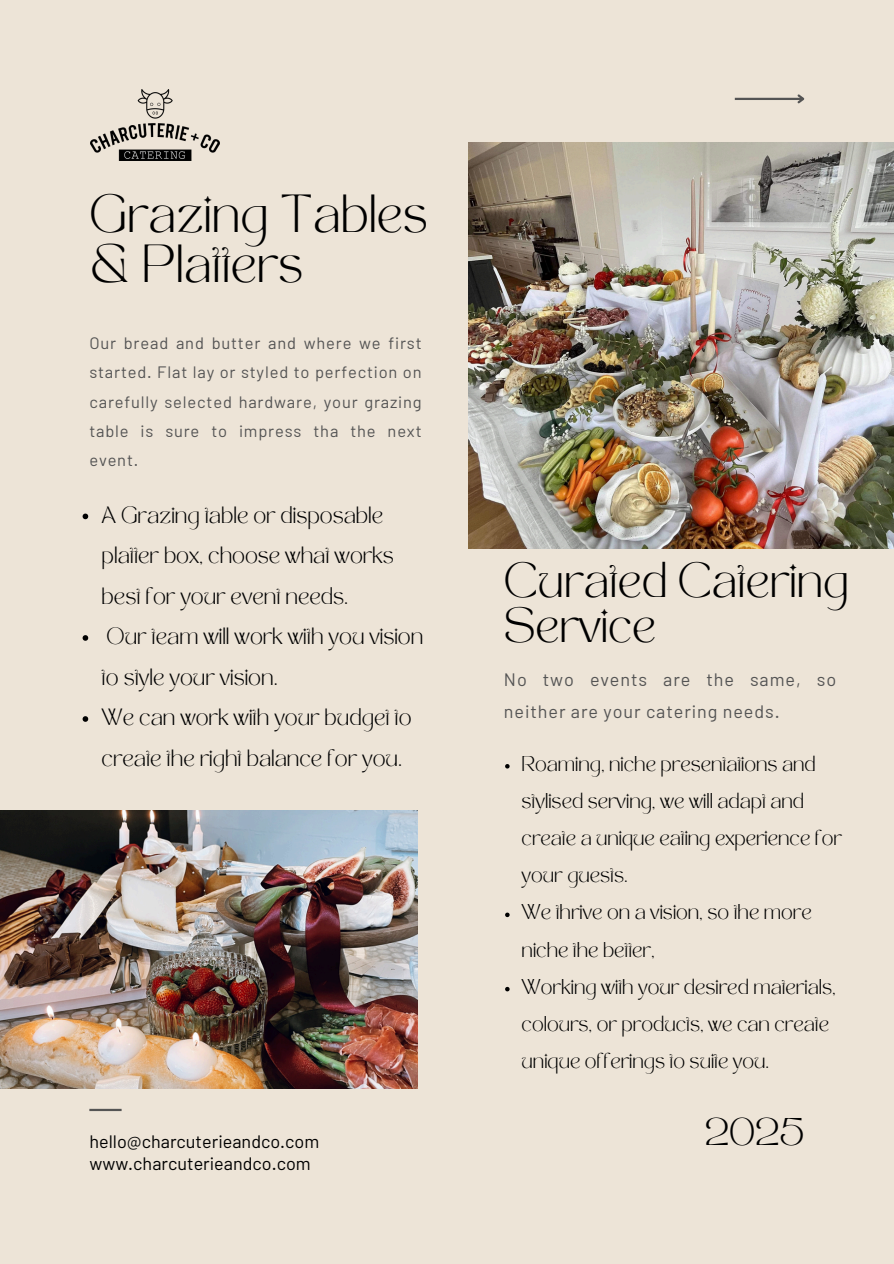
<style>
.page{position:relative;width:894px;height:1264px;background:#fff}
.page>*{position:absolute;margin:0;border:0;box-sizing:border-box;transform-origin:0 0}
.t1{font:37.5px/49.5px "TAN MONCHERI Regular";color:#000}
.t2{font:34.5px/45px "TAN MONCHERI Regular";color:#000}
.t3{font:27px "TAN MONCHERI Regular";color:#000}
.t4{font:18px/31.5px "Barlow";letter-spacing:.05em;color:#545454}
.t5{font:18px/21.3px "Barlow";color:#000}
.t6{font:16.5px "TAN MONCHERI Regular";color:#000}
.t7{font:16.5px/29.2px "Barlow";letter-spacing:.05em;color:#545454;text-align:justify}
.t8{font:15px "TAN MONCHERI Regular";color:#000}
</style>
<div class="page">
<div style="left:0;top:0;width:893px;height:1263px;background:#ede4d7"></div>
<img style="left:468px;top:142px;width:425px;height:406px">
<hr style="left:89px;top:1108px;width:33px;height:3px;background:#545454">
<hr style="left:734px;top:98px;width:68px;height:2px;background:#545454">
<svg style="left:795px;top:94px;width:10px;height:10px"></svg>
<img style="left:90px;top:89px;width:130px;height:71px">
<img style="left:0;top:810px;width:417px;height:278px">
<svg style="left:83px;top:513px;width:5px;height:6px"></svg>
<svg style="left:83px;top:635px;width:5px;height:5px"></svg>
<svg style="left:83px;top:716px;width:5px;height:5px"></svg>
<svg style="left:505px;top:764px;width:4px;height:4px"></svg>
<svg style="left:505px;top:912px;width:4px;height:5px"></svg>
<svg style="left:505px;top:986px;width:4px;height:5px"></svg>
<p class="t1" style="left:89px;top:195px;width:340px">Grazing Tables &amp; Platters</p>
<h3 class="t7" style="left:89px;top:328px;width:334px">Our bread and butter and where we first started. Flat lay or styled to perfection on carefully selected hardware, your grazing table is sure to impress tha the next event.</h3>
<p class="t6" style="left:102px;top:506px;width:283px">A Grazing table or disposable</p>
<p class="t6" style="left:102px;top:546px;width:294px">platter box, choose what works</p>
<p class="t6" style="left:102px;top:587px;width:248px">best for your event needs.</p>
<p class="t6" style="left:107px;top:627px;width:318px">Our team will work with you vision</p>
<p class="t6" style="left:102px;top:668px;width:177px">to style your vision.</p>
<p class="t6" style="left:102px;top:708px;width:311px">We can work with your budget to</p>
<p class="t6" style="left:102px;top:749px;width:302px">create the right balance for you.</p>
<p class="t5" style="left:89px;top:1130px;width:231px">hello@charcuterieandco.com www.charcuterieandco.com</p>
<h3 class="t2" style="left:504px;top:564px;width:346px">Curated Catering<br>Service</h3>
<p class="t4" style="left:504px;top:663px;width:333px">No two events are the same, so neither are your catering needs.</p>
<p class="t8" style="left:521px;top:755px;width:295px">Roaming, niche presentations and</p>
<p class="t8" style="left:521px;top:792px;width:284px">stylised serving, we will adapt and</p>
<p class="t8" style="left:521px;top:829px;width:322px">create a unique eating experience for</p>
<p class="t8" style="left:521px;top:866px;width:108px">your guests.</p>
<p class="t8" style="left:521px;top:904px;width:291px">We thrive on a vision, so the more</p>
<p class="t8" style="left:521px;top:941px;width:135px">niche the better,</p>
<h1 class="t8" style="left:521px;top:978px;width:315px">Working with your desired materials,</h1>
<h1 class="t8" style="left:521px;top:1015px;width:309px">colours, or products, we can create</h1>
<h1 class="t8" style="left:521px;top:1052px;width:249px">unique offerings to suite you.</h1>
<h1 class="t3" style="left:704px;top:1116px;width:101px">2025</h1>
</div>
